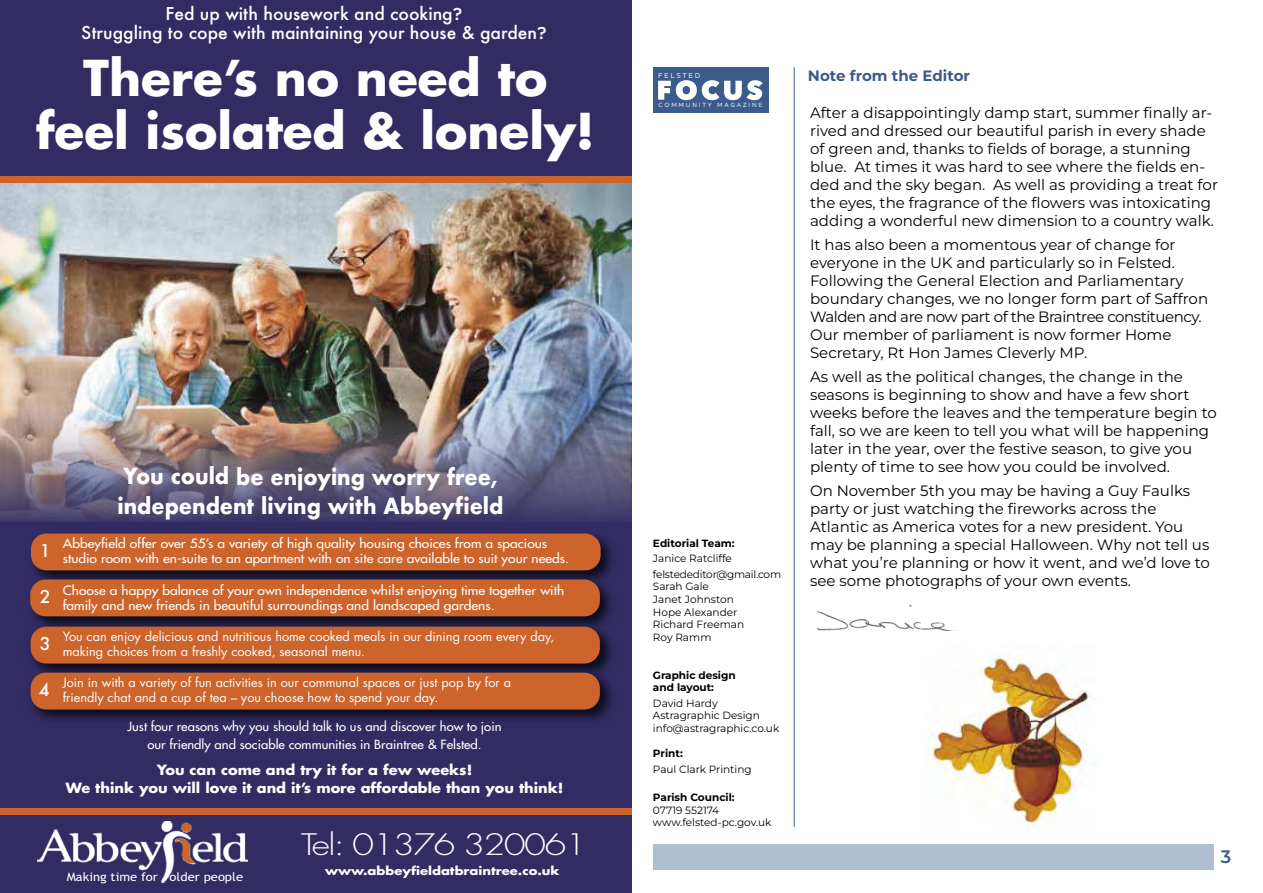
<style>
.page{position:relative;width:1263px;height:893px;background:#fff}
.page>*{position:absolute;margin:0;border:0;box-sizing:border-box;transform-origin:0 0}
.t1{font:700 48px/53.2px "Futura Std";color:#fff;text-align:center}
.t2{font:300 28.8px "Futura Std";color:#fff;scale:1.24 1}
.t3{font:700 21.6px/29.4px "Futura";color:#fff;scale:.94 1}
.t4{font:600 18px "Montserrat";color:#3a5b8c}
.t5{font:500 17.25px/19.6px "Futura";color:#fff;text-align:center}
.t6{font:15px/18px "Montserrat";color:#000}
.t7{font:700 15px "Montserrat";color:#3a5b8c}
.t8{font:700 13.8px/17.4px "Futura Std";color:#fff;text-align:center;scale:1.06 1}
.t9{font:500 12.45px/15px "Futura Std";color:#fff;scale:1.1 1}
.t10{font:12.45px/15.6px "Futura Std";color:#fff}
.t11{font:500 12.3px/17.5px "Futura Std";color:#fff;text-align:center;scale:1.06 1}
.t12{font:11.85px "Trebuchet MS";color:#fff;scale:1.1 1}
.t13{font:700 11.4px "Futura Std";color:#fff;scale:1.15 1}
.t14{font:10.5px/12.6px "Montserrat";color:#000}
.t15{font:700 10.5px/12.6px "Montserrat";color:#000}
.t16{font:10.5px/15.6px "Montserrat";letter-spacing:-.02em;color:#000}
.t17{font:6.9px "Alleyn";letter-spacing:.25em;color:#fff}
.t18{font:6px "Alleyn";letter-spacing:.29em;color:#fff}
.s1{font-family:"Gotham"}
</style>
<div class="page">
<img style="left:0;top:183px;width:631px;height:218px">
<img style="left:0;top:401px;width:631px;height:121px">
<div style="left:0;top:0;width:631px;height:176px;background:#322c63"></div>
<div style="left:0;top:522px;width:631px;height:296px;background:#322c63"></div>
<div style="left:0;top:817px;width:631px;height:76px;background:#322c63"></div>
<div style="left:0;top:808px;width:631px;height:7px;background:#cc642b"></div>
<img style="left:37px;top:821px;width:210px;height:61px">
<img style="left:31px;top:535px;width:581px;height:38px">
<div style="left:31px;top:533px;width:570px;height:37px;background:#cc642b;border-radius:16px"></div>
<img style="left:30px;top:573px;width:581px;height:47px">
<div style="left:30px;top:579px;width:570px;height:37px;background:#cc642b;border-radius:16px"></div>
<img style="left:30px;top:620px;width:582px;height:46px">
<div style="left:31px;top:627px;width:569px;height:36px;background:#cc642b;border-radius:16px"></div>
<img style="left:30px;top:666px;width:582px;height:55px">
<div style="left:31px;top:673px;width:569px;height:36px;background:#cc642b;border-radius:16px"></div>
<div style="left:0;top:176px;width:631px;height:7px;background:#cc642b"></div>
<hr style="left:794px;top:67px;width:1px;height:760px;background:#3a5b8c">
<img style="left:816px;top:604px;width:132px;height:26px">
<div style="left:653px;top:845px;width:560px;height:25px;background:#b0bed1"></div>
<div style="left:653px;top:67px;width:115px;height:46px;background:#3a5b8c"></div>
<svg style="left:658px;top:80px;width:105px;height:20px"></svg>
<img style="left:927px;top:650px;width:169px;height:179px">
<p class="t5" style="left:81px;top:3px;width:467px">Fed up with housework and cooking<span class="s1">?<br></span>Struggling to cope with maintaining your house &amp; garden<span class="s1">?</span></p>
<h1 class="t1" style="left:36px;top:50px;width:560px">There’s no need to feel isolated &amp; lonely!</h1>
<p class="t5" style="left:40px;top:540px;width:12px">1</p>
<p class="t5" style="left:40px;top:586px;width:12px">2</p>
<p class="t5" style="left:40px;top:634px;width:12px">3</p>
<p class="t5" style="left:39px;top:679px;width:12px">4</p>
<h3 class="t3" style="left:118px;top:462px;width:412px">You could be enjoying worry free, independent living with Abbeyfield</h3>
<p class="t9" style="left:63px;top:536px;width:462px">Abbeyfield offer over 55’s a variety of high quality housing choices from a spacious studio room with en-suite to an apartment with on site care available to suit your needs.</p>
<p class="t9" style="left:63px;top:582px;width:457px">Choose a happy balance of your own independence whilst enjoying time together with family and new friends in beautiful surroundings and landscaped gardens.</p>
<p class="t10" style="left:63px;top:628px;width:493px">You can enjoy delicious and nutritious home cooked meals in our dining room every day, making choices from a freshly cooked, seasonal menu.</p>
<p class="t10" style="left:63px;top:676px;width:450px;line-height:14.4px">Join in with a variety of fun activities in our communal spaces or just pop by for a friendly chat and a cup of tea – you choose how to spend your day.</p>
<p class="t11" style="left:128px;top:718px;width:354px">Just four reasons why you should talk to us and discover how to join our friendly and sociable communities in Braintree &amp; Felsted.</p>
<p class="t8" style="left:66px;top:761px;width:471px">You can come and try it for a few weeks!<br>We think you will love it and it’s more affordable than you think!</p>
<p class="t12" style="left:67px;top:870px;width:162px">Making time for older people</p>
<h2 class="t2" style="left:301px;top:827px;width:232px">Tel: 01376 320061</h2>
<p class="t13" style="left:325px;top:863px;width:205px">www.abbeyfieldatbraintree.co.uk</p>
<p class="t17" style="left:658px;top:71px;width:44px">FELSTED</p>
<p class="t18" style="left:659px;top:101px;width:105px">COMMUNITY MAGAZINE</p>
<p class="t15" style="left:653px;top:536px;width:83px">Editorial Team:</p>
<p class="t16" style="left:653px;top:550px;width:130px">Janice Ratcliffe felstededitor@gmail.com</p>
<p class="t14" style="left:653px;top:580px;width:93px">Sarah Gale<br>Janet Johnston<br>Hope Alexander<br>Richard Freeman<br>Roy Ramm</p>
<p class="t15" style="left:653px;top:668px;width:84px">Graphic design and layout:</p>
<p class="t14" style="left:653px;top:696px;width:128px">David Hardy<br>Astragraphic Design info@astragraphic.co.uk</p>
<p class="t15" style="left:653px;top:747px;width:31px">Print:</p>
<p class="t14" style="left:653px;top:762px;width:100px">Paul Clark Printing</p>
<p class="t15" style="left:653px;top:791px;width:83px">Parish Council:</p>
<p class="t14" style="left:653px;top:803px;width:120px">07719 552174 www.felsted-pc.gov.uk</p>
<p class="t7" style="left:808px;top:66px;width:164px">Note from the Editor</p>
<p class="t6" style="left:810px;top:103px;width:409px">After a disappointingly damp start, summer finally ar&shy;rived and dressed our beautiful parish in every shade of green and, thanks to fields of borage, a stunning blue. At times it was hard to see where the fields en&shy;ded and the sky began. As well as providing a treat for the eyes, the fragrance of the flowers was intoxicating adding a wonderful new dimension to a country walk.</p>
<p class="t6" style="left:810px;top:235px;width:400px">It has also been a momentous year of change for everyone in the UK and particularly so in Felsted.<br>Following the General Election and Parliamentary boundary changes, we no longer form part of Saffron Walden and are now part of the Braintree constituency.<br>Our member of parliament is now former Home Secretary, Rt Hon James Cleverly MP.</p>
<p class="t6" style="left:810px;top:367px;width:408px">As well as the political changes, the change in the seasons is beginning to show and have a few short weeks before the leaves and the temperature begin to fall, so we are keen to tell you what will be happening later in the year, over the festive season, to give you plenty of time to see how you could be involved.</p>
<p class="t6" style="left:810px;top:481px;width:401px">On November 5th you may be having a Guy Faulks party or just watching the fireworks across the Atlantic as America votes for a new president. You may be planning a special Halloween. Why not tell us what you’re planning or how it went, and we’d love to see some photographs of your own events.</p>
<p class="t4" style="left:1221px;top:844px;width:12px">3</p>
</div>
